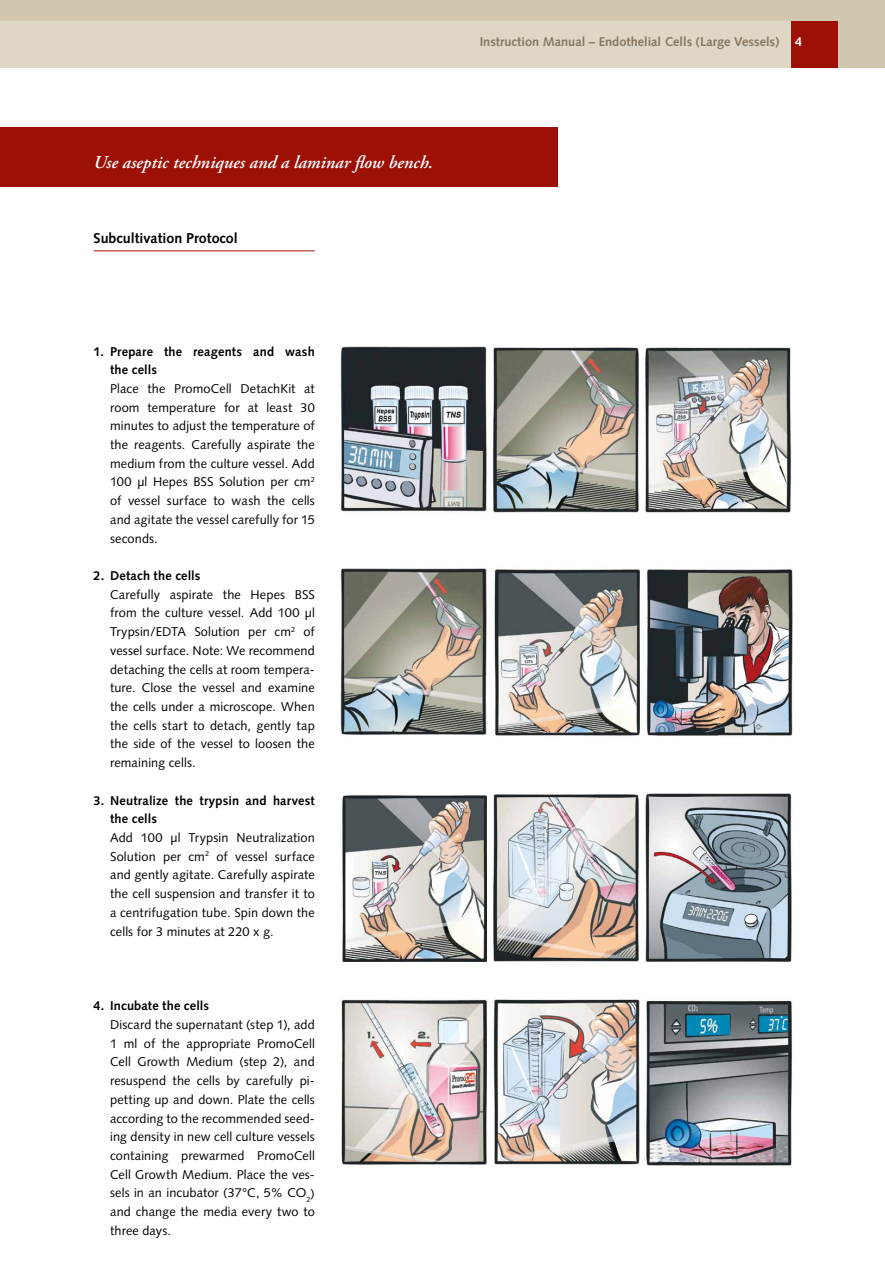
<style>
.page{position:relative;width:885px;height:1263px;background:#fff}
.page>*{position:absolute;margin:0;border:0;box-sizing:border-box;transform-origin:0 0}
.t1{font:italic 600 18px "Adobe Garamond Pro";color:#fff}
.t2{font:700 14.25px "Syntax LT Std";color:#000}
.t3{font:12.75px/18.8px "Syntax LT Std";letter-spacing:.01em;color:#000;text-align:justify}
.t4{font:700 12.75px/18.8px "Syntax LT Std";letter-spacing:.015em;color:#000}
.t5{font:700 12.75px "Syntax LT Std";color:#857760}
.s1{color:#fff}
</style>
<div class="page">
<div style="left:0;top:0;width:884px;height:68px;background:#d1c7af"></div>
<div style="left:0;top:21px;width:791px;height:47px;background:#dfd7c5"></div>
<div style="left:790px;top:21px;width:47px;height:47px;background:#9c1006"></div>
<div style="left:0;top:128px;width:557px;height:59px;background:#9c1006"></div>
<hr style="left:94px;top:250px;width:221px;height:1px;background:#9c1006">
<img style="left:340px;top:346px;width:147px;height:166px">
<img style="left:492px;top:347px;width:147px;height:166px">
<img style="left:645px;top:347px;width:146px;height:166px">
<img style="left:340px;top:568px;width:147px;height:167px">
<img style="left:494px;top:569px;width:145px;height:167px">
<img style="left:646px;top:569px;width:146px;height:167px">
<img style="left:342px;top:795px;width:145px;height:166px">
<img style="left:493px;top:794px;width:146px;height:167px">
<img style="left:645px;top:793px;width:147px;height:168px">
<img style="left:341px;top:999px;width:146px;height:166px">
<img style="left:493px;top:999px;width:146px;height:166px">
<img style="left:646px;top:1000px;width:146px;height:166px">
<h1 class="t1" style="left:94px;top:152px;width:341px">Use aseptic techniques and a laminar flow bench.</h1>
<p class="t2" style="left:94px;top:230px;width:146px">Subcultivation Protocol</p>
<p class="t4" style="left:110px;top:342px;width:206px;text-indent:-16px">1. Prepare the reagents and wash the cells</p>
<p class="t3" style="left:110px;top:379px;width:206px">Place the PromoCell DetachKit at room temperature for at least 30 minutes to adjust the temperature of the reagents. Carefully aspirate the medium from the culture vessel. Add 100 µl Hepes BSS Solution per cm<sup>2 </sup>of vessel surface to wash the cells and agitate the vessel carefully for 15 seconds.</p>
<p class="t4" style="left:94px;top:566px;width:108px">2. Detach the cells</p>
<p class="t3" style="left:110px;top:585px;width:206px">Carefully aspirate the Hepes BSS from the culture vessel. Add 100 µl Trypsin/EDTA Solution per cm<sup>2</sup> of vessel surface. Note: We recommend detaching the cells at room tempera&shy;ture. Close the vessel and examine the cells under a microscope. When the cells start to detach, gently tap the side of the vessel to loosen the remaining cells.</p>
<p class="t4" style="left:110px;top:791px;width:206px;text-indent:-16px">3. Neutralize the trypsin and harvest the cells</p>
<p class="t3" style="left:110px;top:828px;width:206px">Add 100 µl Trypsin Neutralization Solution per cm<sup>2</sup> of vessel surface and gently agitate. Carefully aspirate the cell suspension and transfer it to a centrifugation tube. Spin down the cells for 3 minutes at 220 x g.</p>
<p class="t4" style="left:94px;top:997px;width:117px">4. Incubate the cells</p>
<p class="t3" style="left:110px;top:1015px;width:206px">Discard the supernatant (step 1), add 1 ml of the appropriate PromoCell Cell Growth Medium (step 2), and resuspend the cells by carefully pi&shy;petting up and down. Plate the cells according to the recommended seed&shy;ing density in new cell culture vessels containing prewarmed PromoCell Cell Growth Medium. Place the ves&shy;sels in an incubator (37°C, 5% CO<sub>2</sub>) and change the media every two to three days.</p>
<p class="t5" style="left:479px;top:34px;width:324px">Instruction Manual – Endothelial Cells (Large Vessels) <span class="s1">4</span></p>
</div>
